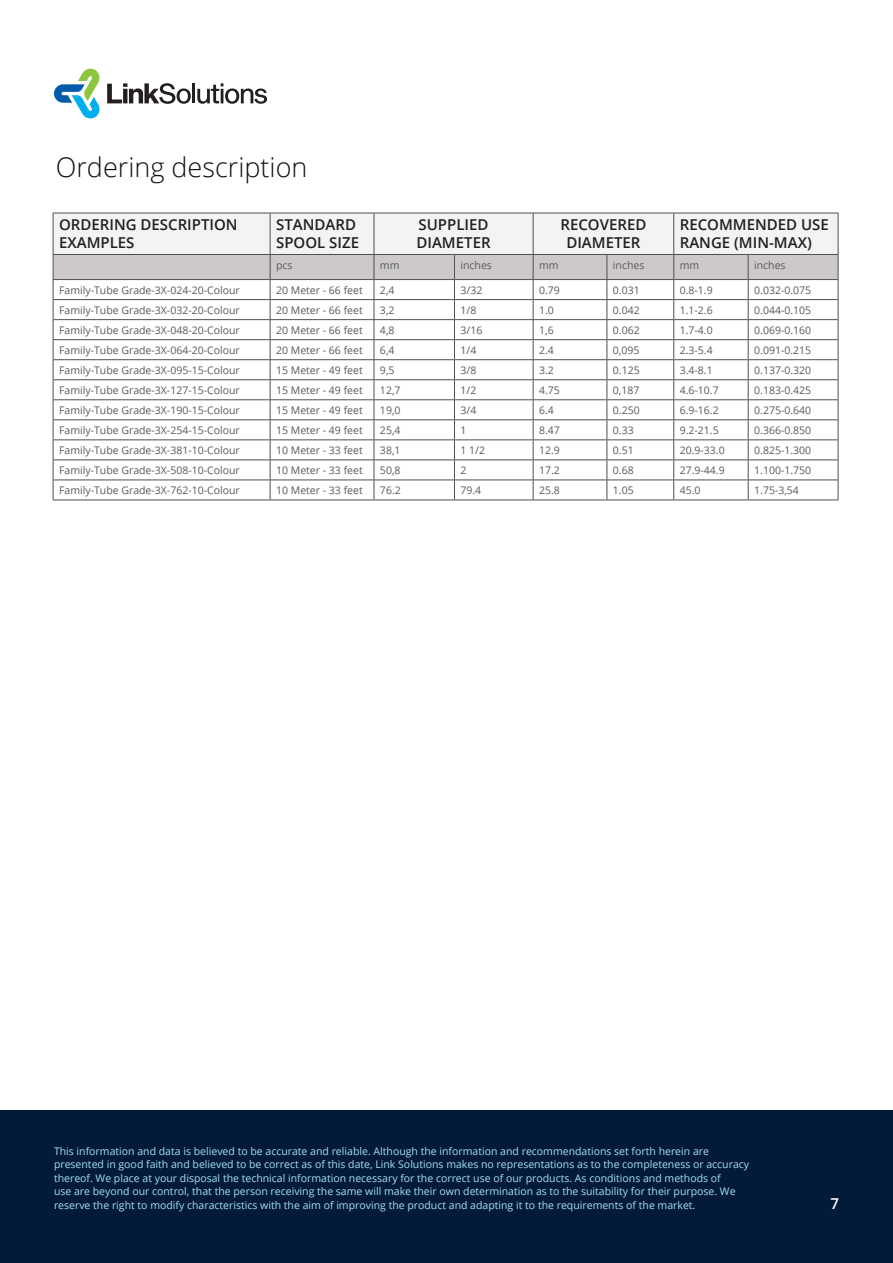
<style>
.page{position:relative;width:893px;height:1263px;background:#fff}
.page>*{position:absolute;margin:0;border:0;box-sizing:border-box;transform-origin:0 0}
.t1{font:300 27px "Open Sans";color:#101216}
.t2{font:600 15px/18px "Open Sans";color:#231f20}
.t3{font:600 15px "Open Sans";color:#fff}
.t4{font:10.5px "Open Sans";color:#575c5b}
.t5{font:10.5px/13.5px "Open Sans";color:#a5def6}
</style>
<div class="page">
<svg style="left:53px;top:214px;width:786px;height:286px"></svg>
<hr style="left:53px;top:500px;width:217px;height:1px;background:#4f4f4f">
<hr style="left:270px;top:500px;width:104px;height:1px;background:#4f4f4f">
<hr style="left:374px;top:500px;width:80px;height:1px;background:#4f4f4f">
<hr style="left:454px;top:500px;width:79px;height:1px;background:#4f4f4f">
<hr style="left:533px;top:500px;width:74px;height:1px;background:#4f4f4f">
<hr style="left:607px;top:500px;width:67px;height:1px;background:#4f4f4f">
<hr style="left:674px;top:500px;width:74px;height:1px;background:#4f4f4f">
<hr style="left:748px;top:500px;width:90px;height:1px;background:#4f4f4f">
<hr style="left:53px;top:213px;width:217px;height:1px;background:#4f4f4f">
<hr style="left:53px;top:213px;width:1px;height:41px;background:#4f4f4f">
<hr style="left:270px;top:213px;width:104px;height:1px;background:#4f4f4f">
<hr style="left:270px;top:213px;width:1px;height:41px;background:#4f4f4f">
<hr style="left:374px;top:213px;width:80px;height:1px;background:#4f4f4f">
<hr style="left:374px;top:213px;width:1px;height:41px;background:#4f4f4f">
<hr style="left:454px;top:213px;width:79px;height:1px;background:#4f4f4f">
<hr style="left:533px;top:213px;width:74px;height:1px;background:#4f4f4f">
<hr style="left:533px;top:213px;width:1px;height:41px;background:#4f4f4f">
<hr style="left:607px;top:213px;width:67px;height:1px;background:#4f4f4f">
<hr style="left:674px;top:213px;width:74px;height:1px;background:#4f4f4f">
<hr style="left:673px;top:213px;width:1px;height:41px;background:#4f4f4f">
<hr style="left:748px;top:213px;width:90px;height:1px;background:#4f4f4f">
<hr style="left:838px;top:213px;width:1px;height:41px;background:#4f4f4f">
<hr style="left:53px;top:254px;width:217px;height:1px;background:#4f4f4f">
<hr style="left:270px;top:254px;width:104px;height:1px;background:#4f4f4f">
<hr style="left:374px;top:254px;width:80px;height:1px;background:#4f4f4f">
<hr style="left:454px;top:254px;width:79px;height:1px;background:#4f4f4f">
<hr style="left:533px;top:254px;width:74px;height:1px;background:#4f4f4f">
<hr style="left:607px;top:254px;width:67px;height:1px;background:#4f4f4f">
<hr style="left:674px;top:254px;width:74px;height:1px;background:#4f4f4f">
<hr style="left:748px;top:254px;width:90px;height:1px;background:#4f4f4f">
<div style="left:0;top:1111px;width:893px;height:152px;background:#031b38"></div>
<svg style="left:107px;top:83px;width:84px;height:21px"></svg>
<hr style="left:192px;top:83px;width:3px;height:20px;background:#231f20">
<svg style="left:197px;top:83px;width:70px;height:21px"></svg>
<svg style="left:54px;top:68px;width:46px;height:51px"></svg>
<p class="t1" style="left:56px;top:148px;width:253px">Ordering description</p>
<p class="t2" style="left:59px;top:216px;width:180px">ORDERING DESCRIPTION</p>
<p class="t2" style="left:59px;top:234px;width:77px">EXAMPLES</p>
<p class="t2" style="left:276px;top:216px;width:81px">STANDARD</p>
<p class="t2" style="left:276px;top:234px;width:84px">SPOOL SIZE</p>
<p class="t2" style="left:416px;top:216px;width:76px">SUPPLIED<br>DIAMETER</p>
<p class="t2" style="left:560px;top:216px;width:87px;text-align:center">RECOVERED<br>DIAMETER</p>
<p class="t2" style="left:680px;top:216px;width:151px">RECOMMENDED USE<br>RANGE (MIN-MAX)</p>
<p class="t4" style="left:276px;top:257px;width:18px">pcs</p>
<p class="t4" style="left:380px;top:257px;width:21px">mm</p>
<p class="t4" style="left:460px;top:257px;width:33px">inches</p>
<p class="t4" style="left:539px;top:257px;width:21px">mm</p>
<p class="t4" style="left:613px;top:257px;width:33px">inches</p>
<p class="t4" style="left:680px;top:257px;width:21px">mm</p>
<p class="t4" style="left:754px;top:257px;width:33px">inches</p>
<p class="t4" style="left:59px;top:283px;width:182px">Family-Tube Grade-3X-024-20-Colour</p>
<p class="t4" style="left:276px;top:283px;width:88px">20 Meter - 66 feet</p>
<p class="t4" style="left:380px;top:283px;width:16px">2,4</p>
<p class="t4" style="left:460px;top:283px;width:23px">3/32</p>
<p class="t4" style="left:539px;top:283px;width:22px">0.79</p>
<p class="t4" style="left:613px;top:283px;width:28px">0.031</p>
<p class="t4" style="left:680px;top:283px;width:34px">0.8-1.9</p>
<p class="t4" style="left:754px;top:283px;width:59px">0.032-0.075</p>
<p class="t4" style="left:59px;top:303px;width:182px">Family-Tube Grade-3X-032-20-Colour</p>
<p class="t4" style="left:276px;top:303px;width:88px">20 Meter - 66 feet</p>
<p class="t4" style="left:380px;top:303px;width:16px">3,2</p>
<p class="t4" style="left:460px;top:303px;width:17px">1/8</p>
<p class="t4" style="left:539px;top:303px;width:16px">1.0</p>
<p class="t4" style="left:613px;top:303px;width:28px">0.042</p>
<p class="t4" style="left:680px;top:303px;width:34px">1.1-2.6</p>
<p class="t4" style="left:754px;top:303px;width:59px">0.044-0.105</p>
<p class="t4" style="left:59px;top:323px;width:182px">Family-Tube Grade-3X-048-20-Colour</p>
<p class="t4" style="left:276px;top:323px;width:88px">20 Meter - 66 feet</p>
<p class="t4" style="left:380px;top:323px;width:16px">4,8</p>
<p class="t4" style="left:460px;top:323px;width:23px">3/16</p>
<p class="t4" style="left:539px;top:323px;width:16px">1,6</p>
<p class="t4" style="left:613px;top:323px;width:28px">0.062</p>
<p class="t4" style="left:680px;top:323px;width:34px">1.7-4.0</p>
<p class="t4" style="left:754px;top:323px;width:59px">0.069-0.160</p>
<p class="t4" style="left:59px;top:343px;width:182px">Family-Tube Grade-3X-064-20-Colour</p>
<p class="t4" style="left:276px;top:343px;width:88px">20 Meter - 66 feet</p>
<p class="t4" style="left:380px;top:343px;width:16px">6,4</p>
<p class="t4" style="left:460px;top:343px;width:17px">1/4</p>
<p class="t4" style="left:539px;top:343px;width:16px">2.4</p>
<p class="t4" style="left:613px;top:343px;width:28px">0,095</p>
<p class="t4" style="left:680px;top:343px;width:34px">2.3-5.4</p>
<p class="t4" style="left:754px;top:343px;width:59px">0.091-0.215</p>
<p class="t4" style="left:59px;top:363px;width:182px">Family-Tube Grade-3X-095-15-Colour</p>
<p class="t4" style="left:276px;top:363px;width:88px">15 Meter - 49 feet</p>
<p class="t4" style="left:380px;top:363px;width:16px">9,5</p>
<p class="t4" style="left:460px;top:363px;width:17px">3/8</p>
<p class="t4" style="left:539px;top:363px;width:16px">3.2</p>
<p class="t4" style="left:613px;top:363px;width:28px">0.125</p>
<p class="t4" style="left:680px;top:363px;width:34px">3.4-8.1</p>
<p class="t4" style="left:754px;top:363px;width:59px">0.137-0.320</p>
<p class="t4" style="left:59px;top:383px;width:182px">Family-Tube Grade-3X-127-15-Colour</p>
<p class="t4" style="left:276px;top:383px;width:88px">15 Meter - 49 feet</p>
<p class="t4" style="left:380px;top:383px;width:22px">12,7</p>
<p class="t4" style="left:460px;top:383px;width:17px">1/2</p>
<p class="t4" style="left:539px;top:383px;width:22px">4.75</p>
<p class="t4" style="left:613px;top:383px;width:28px">0,187</p>
<p class="t4" style="left:680px;top:383px;width:40px">4.6-10.7</p>
<p class="t4" style="left:754px;top:383px;width:59px">0.183-0.425</p>
<p class="t4" style="left:59px;top:403px;width:182px">Family-Tube Grade-3X-190-15-Colour</p>
<p class="t4" style="left:276px;top:403px;width:88px">15 Meter - 49 feet</p>
<p class="t4" style="left:380px;top:403px;width:22px">19,0</p>
<p class="t4" style="left:460px;top:403px;width:17px">3/4</p>
<p class="t4" style="left:539px;top:403px;width:16px">6.4</p>
<p class="t4" style="left:613px;top:403px;width:28px">0.250</p>
<p class="t4" style="left:680px;top:403px;width:40px">6.9-16.2</p>
<p class="t4" style="left:754px;top:403px;width:59px">0.275-0.640</p>
<p class="t4" style="left:59px;top:423px;width:182px">Family-Tube Grade-3X-254-15-Colour</p>
<p class="t4" style="left:276px;top:423px;width:88px">15 Meter - 49 feet</p>
<p class="t4" style="left:380px;top:423px;width:22px">25,4</p>
<p class="t4" style="left:460px;top:423px;width:8px">1</p>
<p class="t4" style="left:539px;top:423px;width:22px">8.47</p>
<p class="t4" style="left:613px;top:423px;width:22px">0.33</p>
<p class="t4" style="left:680px;top:423px;width:40px">9.2-21.5</p>
<p class="t4" style="left:754px;top:423px;width:59px">0.366-0.850</p>
<p class="t4" style="left:59px;top:443px;width:182px">Family-Tube Grade-3X-381-10-Colour</p>
<p class="t4" style="left:276px;top:443px;width:88px">10 Meter - 33 feet</p>
<p class="t4" style="left:380px;top:443px;width:22px">38,1</p>
<p class="t4" style="left:460px;top:443px;width:26px">1 1/2</p>
<p class="t4" style="left:539px;top:443px;width:22px">12.9</p>
<p class="t4" style="left:613px;top:443px;width:22px">0.51</p>
<p class="t4" style="left:680px;top:443px;width:47px">20.9-33.0</p>
<p class="t4" style="left:754px;top:443px;width:59px">0.825-1.300</p>
<p class="t4" style="left:59px;top:463px;width:182px">Family-Tube Grade-3X-508-10-Colour</p>
<p class="t4" style="left:276px;top:463px;width:88px">10 Meter - 33 feet</p>
<p class="t4" style="left:380px;top:463px;width:22px">50,8</p>
<p class="t4" style="left:460px;top:463px;width:8px">2</p>
<p class="t4" style="left:539px;top:463px;width:22px">17.2</p>
<p class="t4" style="left:613px;top:463px;width:22px">0.68</p>
<p class="t4" style="left:680px;top:463px;width:47px">27.9-44.9</p>
<p class="t4" style="left:754px;top:463px;width:59px">1.100-1.750</p>
<p class="t4" style="left:59px;top:483px;width:182px">Family-Tube Grade-3X-762-10-Colour</p>
<p class="t4" style="left:276px;top:483px;width:88px">10 Meter - 33 feet</p>
<p class="t4" style="left:380px;top:483px;width:22px">76.2</p>
<p class="t4" style="left:460px;top:483px;width:22px">79.4</p>
<p class="t4" style="left:539px;top:483px;width:22px">25.8</p>
<p class="t4" style="left:613px;top:483px;width:22px">1.05</p>
<p class="t4" style="left:680px;top:483px;width:22px">45.0</p>
<p class="t4" style="left:754px;top:483px;width:46px">1.75-3,54</p>
<p class="t5" style="left:54px;top:1144px;width:697px">This information and data is believed to be accurate and reliable. Although the information and recommendations set forth herein are presented in good faith and believed to be correct as of this date, Link Solutions makes no representations as to the completeness or accuracy thereof. We place at your disposal the technical information necessary for the correct use of our products. As conditions and methods of<br>use are beyond our control, that the person receiving the same will make their own determination as to the suitability for their purpose. We reserve the right to modify characteristics with the aim of improving the product and adapting it to the requirements of the market.</p>
<h2 class="t3" style="left:830px;top:1193px;width:10px">7</h2>
</div>
